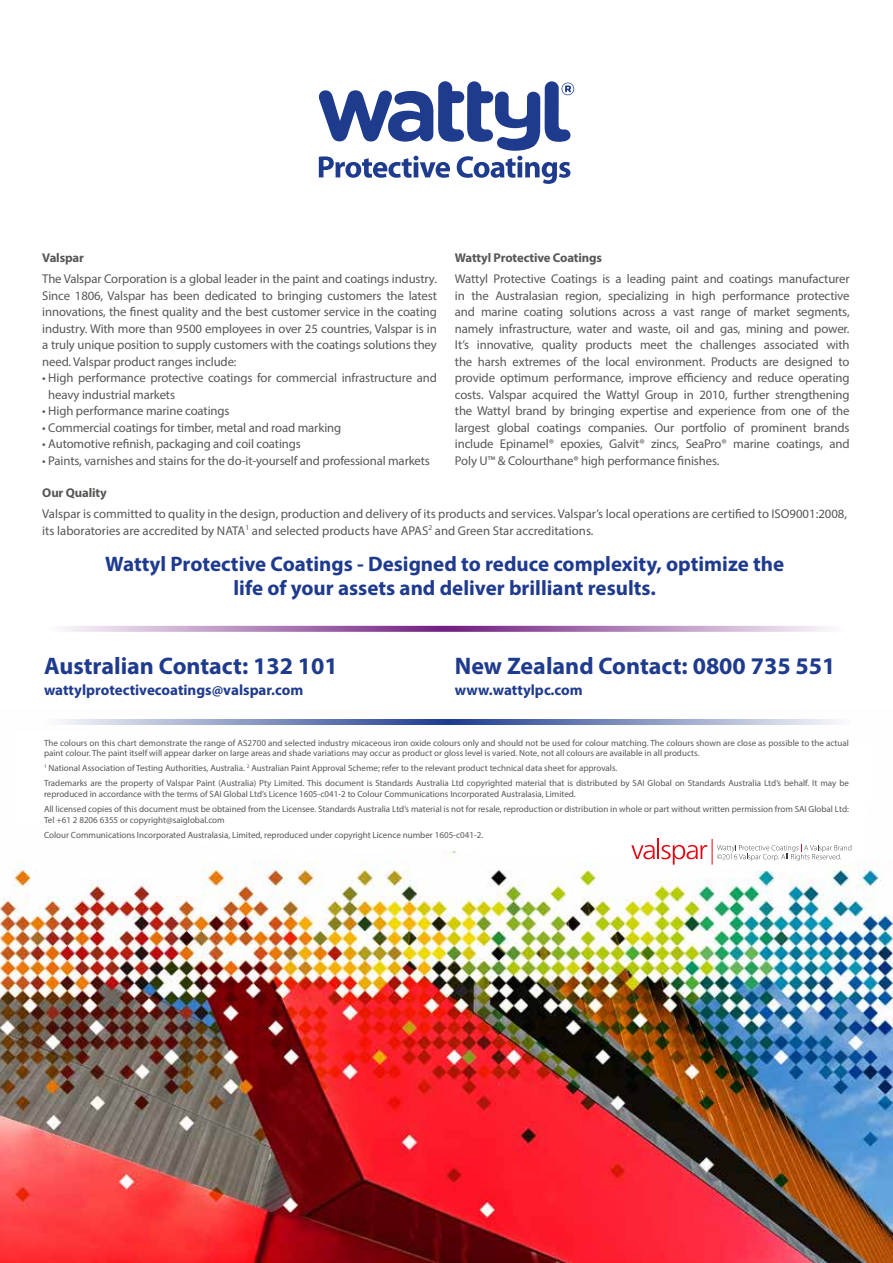
<style>
.page{position:relative;width:893px;height:1263px;background:#fff}
.page>*{position:absolute;margin:0;border:0;box-sizing:border-box;transform-origin:0 0}
.t1{font:700 24px "Myriad Pro";color:#1f3b8e}
.t2{font:700 21px/24px "Myriad Pro";color:#1f3b8e;text-align:center}
.t3{font:700 15px "Myriad Pro";color:#1f3b8e}
.t4{font:12.75px/16.5px "Myriad Pro";letter-spacing:-.01em;color:#575756;text-align:justify}
.t5{font:700 12.75px "Myriad Pro";letter-spacing:-.01em;color:#575756}
.t6{font:9px/15px "Myriad Pro";color:#575756}
</style>
<div class="page">
<img style="left:0;top:864px;width:893px;height:399px">
<svg style="left:319px;top:81px;width:255px;height:103px"></svg>
<svg style="left:62px;top:626px;width:769px;height:6px;background:#b68cbe"></svg>
<svg style="left:59px;top:719px;width:779px;height:6px;background:#8997c3"></svg>
<svg style="left:13px;top:838px;width:864px;height:35px"></svg>
<hr style="left:657px;top:839px;width:2px;height:20px;background:#e30613">
<svg style="left:631px;top:845px;width:24px;height:14px"></svg>
<svg style="left:661px;top:839px;width:190px;height:26px"></svg>
<p class="t5" style="left:42px;top:250px;width:43px">Valspar</p>
<p class="t4" style="left:42px;top:270px;width:396px">The Valspar Corporation is a global leader in the paint and coatings industry.<br>Since 1806, Valspar has been dedicated to bringing customers the latest innovations, the finest quality and the best customer service in the coating industry. With more than 9500 employees in over 25 countries, Valspar is in a truly unique position to supply customers with the coatings solutions they need. Valspar product ranges include:</p>
<p class="t4" style="left:48px;top:369px;width:390px;text-indent:-6px">• High performance protective coatings for commercial infrastructure and heavy industrial markets</p>
<p class="t4" style="left:42px;top:402px;width:189px">• High performance marine coatings</p>
<p class="t4" style="left:42px;top:419px;width:301px">• Commercial coatings for timber, metal and road marking</p>
<p class="t4" style="left:42px;top:435px;width:260px">• Automotive refinish, packaging and coil coatings</p>
<p class="t4" style="left:42px;top:452px;width:389px">• Paints, varnishes and stains for the do-it-yourself and professional markets</p>
<p class="t5" style="left:455px;top:250px;width:149px">Wattyl Protective Coatings</p>
<p class="t4" style="left:455px;top:270px;width:396px">Wattyl Protective Coatings is a leading paint and coatings manufacturer in the Australasian region, specializing in high performance protective and marine coating solutions across a vast range of market segments, namely infrastructure, water and waste, oil and gas, mining and power.<br>It’s innovative, quality products meet the challenges associated with the harsh extremes of the local environment. Products are designed to provide optimum performance, improve efficiency and reduce operating costs. Valspar acquired the Wattyl Group in 2010, further strengthening the Wattyl brand by bringing expertise and experience from one of the largest global coatings companies. Our portfolio of prominent brands include Epinamel® epoxies, Galvit® zincs, SeaPro® marine coatings, and Poly U™ &amp; Colourthane® high performance finishes.</p>
<p class="t5" style="left:42px;top:485px;width:66px">Our Quality</p>
<p class="t4" style="left:42px;top:505px;width:806px">Valspar is committed to quality in the design, production and delivery of its products and services. Valspar’s local operations are certified to ISO9001:2008, its laboratories are accredited by NATA<sup>1</sup> and selected products have APAS<sup>2</sup> and Green Star accreditations.</p>
<h2 class="t2" style="left:105px;top:552px;width:680px">Wattyl Protective Coatings - Designed to reduce complexity, optimize the life of your assets and deliver brilliant results.</h2>
<h1 class="t1" style="left:44px;top:650px;width:295px">Australian Contact: 132 101</h1>
<p class="t3" style="left:44px;top:680px;width:261px">wattylprotectivecoatings@valspar.com</p>
<h1 class="t1" style="left:455px;top:650px;width:382px">New Zealand Contact: 0800 735 551</h1>
<p class="t3" style="left:455px;top:680px;width:129px">www.wattylpc.com</p>
<p class="t6" style="left:44px;top:737px;width:806px;line-height:10.8px">The colours on this chart demonstrate the range of AS2700 and selected industry micaceous iron oxide colours only and should not be used for colour matching. The colours shown are close as possible to the actual paint colour. The paint itself will appear darker on large areas and shade variations may occur as product or gloss level is varied. Note, not all colours are available in all products.</p>
<p class="t6" style="left:44px;top:761px;width:806px"><sup>1</sup> National Association of Testing Authorities, Australia. <sup>2</sup> Australian Paint Approval Scheme; refer to the relevant product technical data sheet for approvals.<br>Trademarks are the property of Valspar Paint (Australia) Pty Limited. This document is Standards Australia Ltd copyrighted material that is distributed by SAI Global on Standards Australia Ltd’s behalf. It may be</p>
<p class="t6" style="left:44px;top:786px;width:806px">reproduced in accordance with the terms of SAI Global Ltd’s Licence 1605-c041-2 to Colour Communications Incorporated Australasia, Limited.<br>All licensed copies of this document must be obtained from the Licensee. Standards Australia Ltd’s material is not for resale, reproduction or distribution in whole or part without written permission from SAI Global Ltd:</p>
<p class="t6" style="left:44px;top:812px;width:441px">Tel +61 2 8206 6355 or copyright@saiglobal.com<br>Colour Communications Incorporated Australasia, Limited, reproduced under copyright Licence number 1605-c041-2.</p>
</div>
